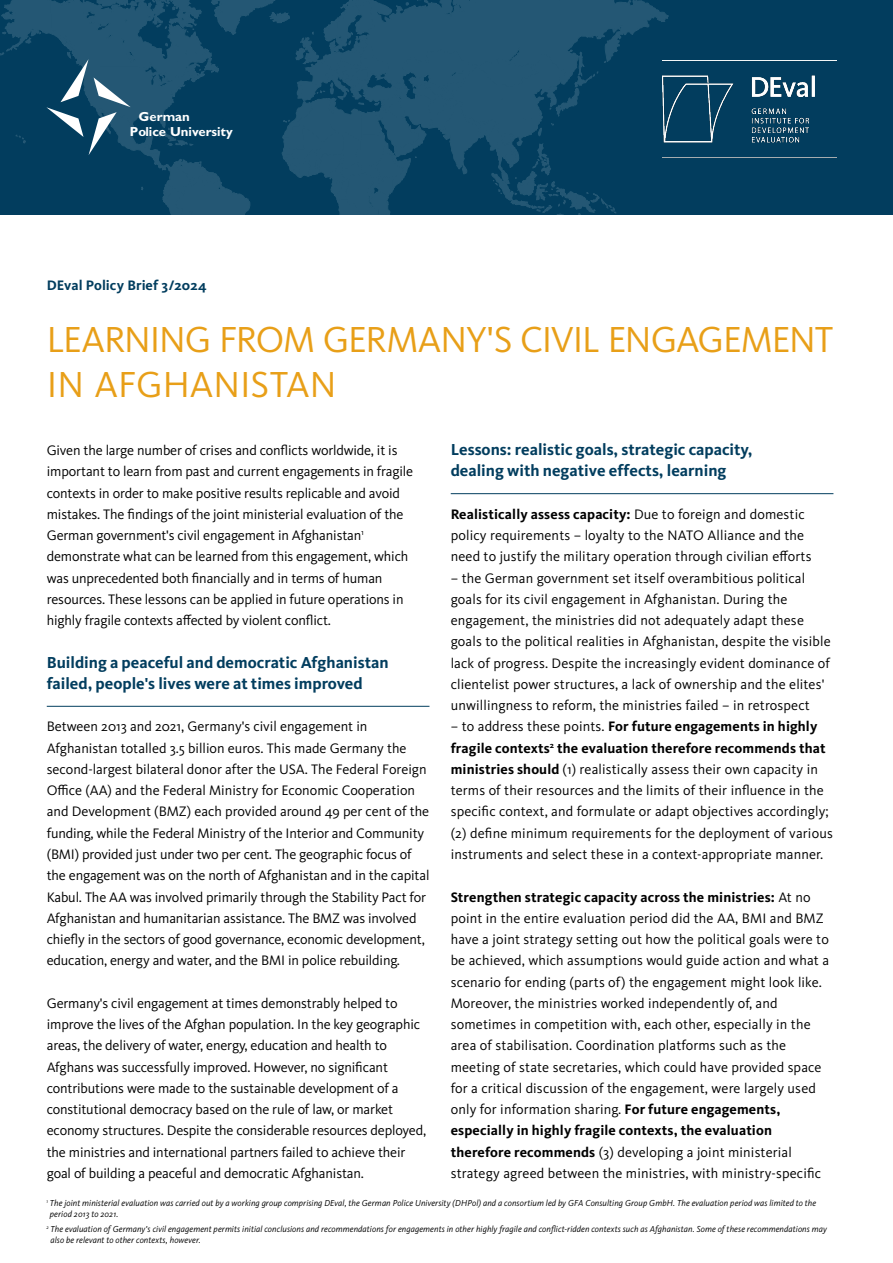
<style>
.page{position:relative;width:893px;height:1263px;background:#fff}
.page>*{position:absolute;margin:0;border:0;box-sizing:border-box;transform-origin:0 0}
.t1{font:37.5px/45px "Kievit OT";letter-spacing:-.03em;color:#e89f18}
.t2{font:700 16.5px/21.3px "Kievit OT";color:#023d5e}
.t3{font:14.25px/21.3px "Kievit OT";color:#000}
.t4{font:700 14.25px/21.3px "Kievit OT";letter-spacing:.01em;color:#000}
.t5{font:700 14.25px "Kievit OT";color:#023d5e}
.t6{font:700 13.05px/14.2px "Gill Sans";color:#fff}
.t7{font:italic 9px/10.8px "Kievit OT";letter-spacing:.01em;color:#000}
.s1{font-weight:700}
.s2{font-weight:400}
</style>
<div class="page">
<div style="left:0;top:0;width:893px;height:215px;background:#023d5e"></div>
<img style="left:669px;top:60px;width:168px;height:98px">
<hr style="left:451px;top:493px;width:382px;height:1px;background:#023d5e">
<hr style="left:47px;top:706px;width:382px;height:1px;background:#023d5e">
<svg style="left:0;top:0;width:669px;height:215px"></svg>
<p class="t6" style="left:130px;top:109px;width:104px;text-indent:9px">German<br>Police University</p>
<h1 class="t5" style="left:47px;top:276px;width:161px">DEval Policy Brief 3/2024</h1>
<h2 class="t1" style="left:47px;top:317px;width:788px">LEARNING FROM GERMANY'S CIVIL ENGAGEMENT<br>IN AFGHANISTAN</h2>
<h3 class="t2" style="left:451px;top:439px;width:303px">Lessons: realistic goals, strategic capacity, dealing with negative effects, learning</h3>
<p class="t3" style="left:451px;top:504px;width:362px"><span class="s1">Realistically assess capacity:</span> Due to foreign and domestic policy requirements – loyalty to the NATO Alliance and the need to justify the military operation through civilian eforts</p>
<p class="t3" style="left:451px;top:567px;width:381px">– the German government set itself overambitious political goals for its civil engagement in Afghanistan. During the engagement, the ministries did not adequately adapt these goals to the political realities in Afghanistan, despite the visible lack of progress. Despite the increasingly evident dominance of clientelist power structures, a lack of ownership and the elites' unwillingness to reform, the ministries failed – in retrospect</p>
<p class="t4" style="left:451px;top:716px;width:376px"><span class="s2">– to address these points.</span> For future engagements in highly fragile contexts<sup>2</sup> the evaluation therefore recommends that</p>
<p class="t3" style="left:451px;top:759px;width:379px"><span class="s1">ministries should</span> (1) realistically assess their own capacity in terms of their resources and the limits of their infuence in the specifc context, and formulate or adapt objectives accordingly;</p>
<p class="t3" style="left:451px;top:822px;width:384px">(2) defne minimum requirements for the deployment of various instruments and select these in a context-appropriate manner.</p>
<p class="t3" style="left:451px;top:886px;width:380px"><span class="s1">Strengthen strategic capacity across the ministries:</span> At no point in the entire evaluation period did the AA, BMI and BMZ have a joint strategy setting out how the political goals were to be achieved, which assumptions would guide action and what a scenario for ending (parts of) the engagement might look like.<br>Moreover, the ministries worked independently of, and sometimes in competition with, each other, especially in the area of stabilisation. Coordination platforms such as the meeting of state secretaries, which could have provided space for a critical discussion of the engagement, were largely used only for information sharing. <span class="s1">For future engagements, especially in highly fragile contexts, the evaluation therefore recommends</span> (3) developing a joint ministerial strategy agreed between the ministries, with ministry-specifc</p>
<p class="t7" style="left:50px;top:1197px;width:768px;text-indent:-4px"><sup>1</sup> The joint ministerial evaluation was carried out by a working group comprising DEval, the German Police University (DHPol) and a consortium led by GFA Consulting Group GmbH. The evaluation period was limited to the period 2013 to 2021.</p>
<p class="t7" style="left:51px;top:1223px;width:778px;text-indent:-4px"><sup>2</sup> The evaluation ofGermany's civil engagement permits initial conclusions and recommendations for engagements in other highly fragile and confict-ridden contexts such as Afghanistan. Some ofthese recommendations may also be relevant to other contexts, however.</p>
<p class="t3" style="left:47px;top:440px;width:368px">Given the large number of crises and conficts worldwide, it is important to learn from past and current engagements in fragile contexts in order to make positive results replicable and avoid mistakes. The fndings of the joint ministerial evaluation of the German government's civil engagement in Afghanistan<sup>1 </sup>demonstrate what can be learned from this engagement, which was unprecedented both fnancially and in terms of human resources. These lessons can be applied in future operations in highly fragile contexts afected by violent confict.</p>
<h3 class="t2" style="left:47px;top:651px;width:343px">Building a peaceful and democratic Afghanistan failed, people's lives were at times improved</h3>
<p class="t3" style="left:47px;top:716px;width:384px">Between 2013 and 2021, Germany's civil engagement in Afghanistan totalled 3.5 billion euros. This made Germany the second-largest bilateral donor after the USA. The Federal Foreign Ofce (AA) and the Federal Ministry for Economic Cooperation and Development (BMZ) each provided around 49 per cent of the funding, while the Federal Ministry of the Interior and Community (BMI) provided just under two per cent. The geographic focus of the engagement was on the north of Afghanistan and in the capital Kabul. The AA was involved primarily through the Stability Pact for Afghanistan and humanitarian assistance. The BMZ was involved chiefy in the sectors of good governance, economic development, education, energy and water, and the BMI in police rebuilding.</p>
<p class="t3" style="left:47px;top:993px;width:381px">Germany's civil engagement at times demonstrably helped to improve the lives of the Afghan population. In the key geographic areas, the delivery of water, energy, education and health to Afghans was successfully improved. However, no signifcant contributions were made to the sustainable development of a constitutional democracy based on the rule of law, or market economy structures. Despite the considerable resources deployed, the ministries and international partners failed to achieve their goal of building a peaceful and democratic Afghanistan.</p>
</div>
